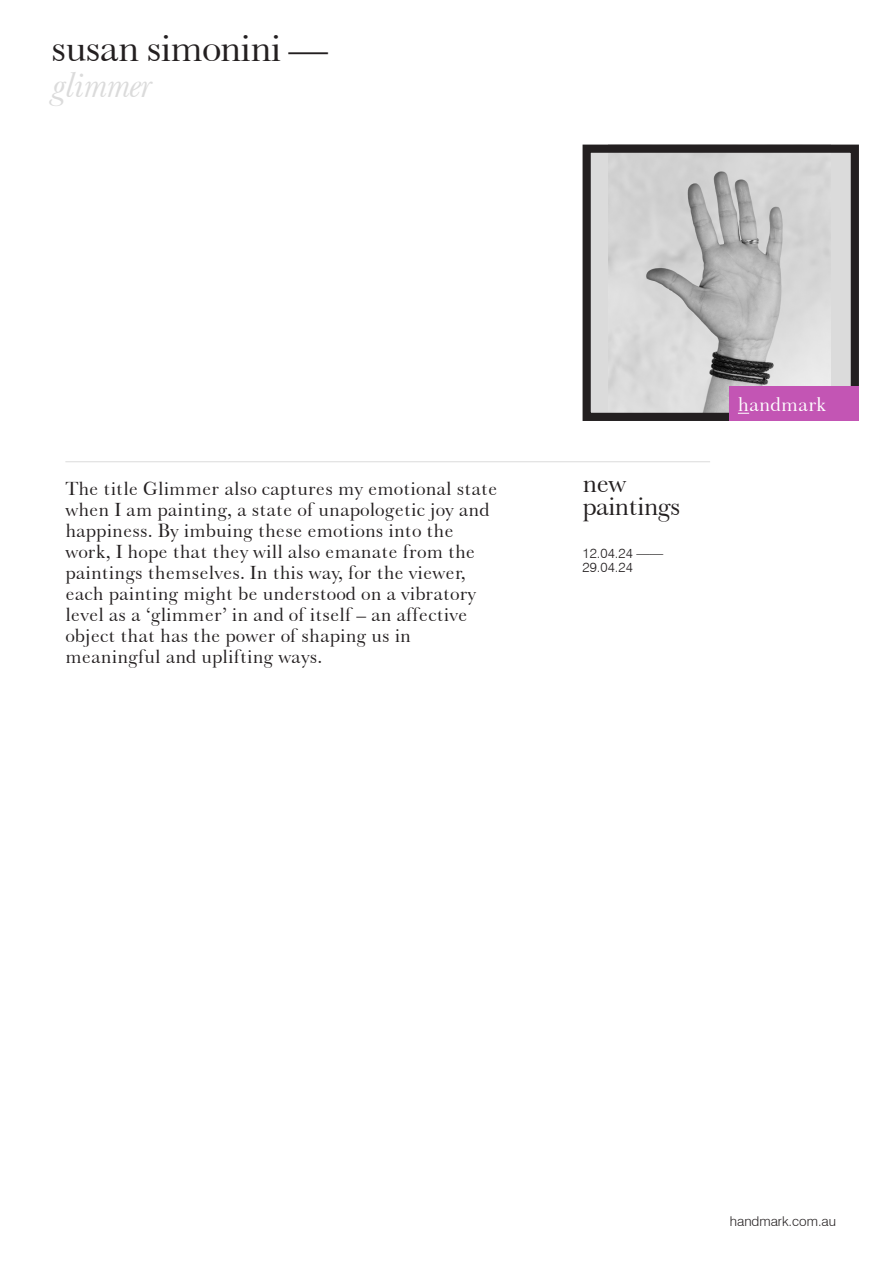
<style>
.page{position:relative;width:893px;height:1263px;background:#fff}
.page>*{position:absolute;margin:0;border:0;box-sizing:border-box;transform-origin:0 0}
.ARTIST_NAME{font:39.6px "Baskerville No 2 BT";letter-spacing:-.04em;color:#231f20}
.EXHIBITION_TITLE{font:italic 36.6px "Baskerville No 2 BT";letter-spacing:-.04em;color:#dbdbdb}
.CATEGORY{font:26.85px/22.5px "Baskerville No 2 BT";letter-spacing:-.04em;color:#231f20}
.t1{font:20.25px "Baskerville No 2 BT";color:#fff}
.t2{font:19.5px/21px "Baskerville No 2 BT";color:#231f20}
.DATES{font:300 13.5px/13.5px "Swiss 721 BT";color:#231f20}
</style>
<div class="page">
<div style="left:587px;top:149px;width:268px;height:268px;background:#dbdbdb"></div>
<img style="left:608px;top:154px;width:223px;height:258px">
<div style="left:583px;top:145px;width:276px;height:276px;border:8px solid #231f20"></div>
<hr style="left:65px;top:461px;width:645px;height:1px;background:#dbdbdb">
<div style="left:730px;top:387px;width:129px;height:34px;background:#c355b4"></div>
<p class="ARTIST_NAME" style="left:51px;top:23px;width:278px">susan simonini —</p>
<p class="EXHIBITION_TITLE" style="left:52px;top:62px;width:102px">glimmer</p>
<p class="t2" style="left:65px;top:477px;width:434px">The title Glimmer also captures my emotional state when I am painting, a state of unapologetic joy and happiness. By imbuing these emotions into the work, I hope that they will also emanate from the paintings themselves. In this way, for the viewer, each painting might be understood on a vibratory level as a ‘glimmer’ in and of itself – an affective object that has the power of shaping us in meaningful and uplifting ways.</p>
<p class="CATEGORY" style="left:583px;top:471px;width:100px">new paintings</p>
<p class="DATES" style="left:583px;top:547px;width:82px">12.04.24 ——<br>29.04.24</p>
<p class="t1" style="left:738px;top:391px;width:90px">handmark</p>
<p class="DATES" style="left:730px;top:1215px;width:108px">handmark.com.au</p>
</div>
